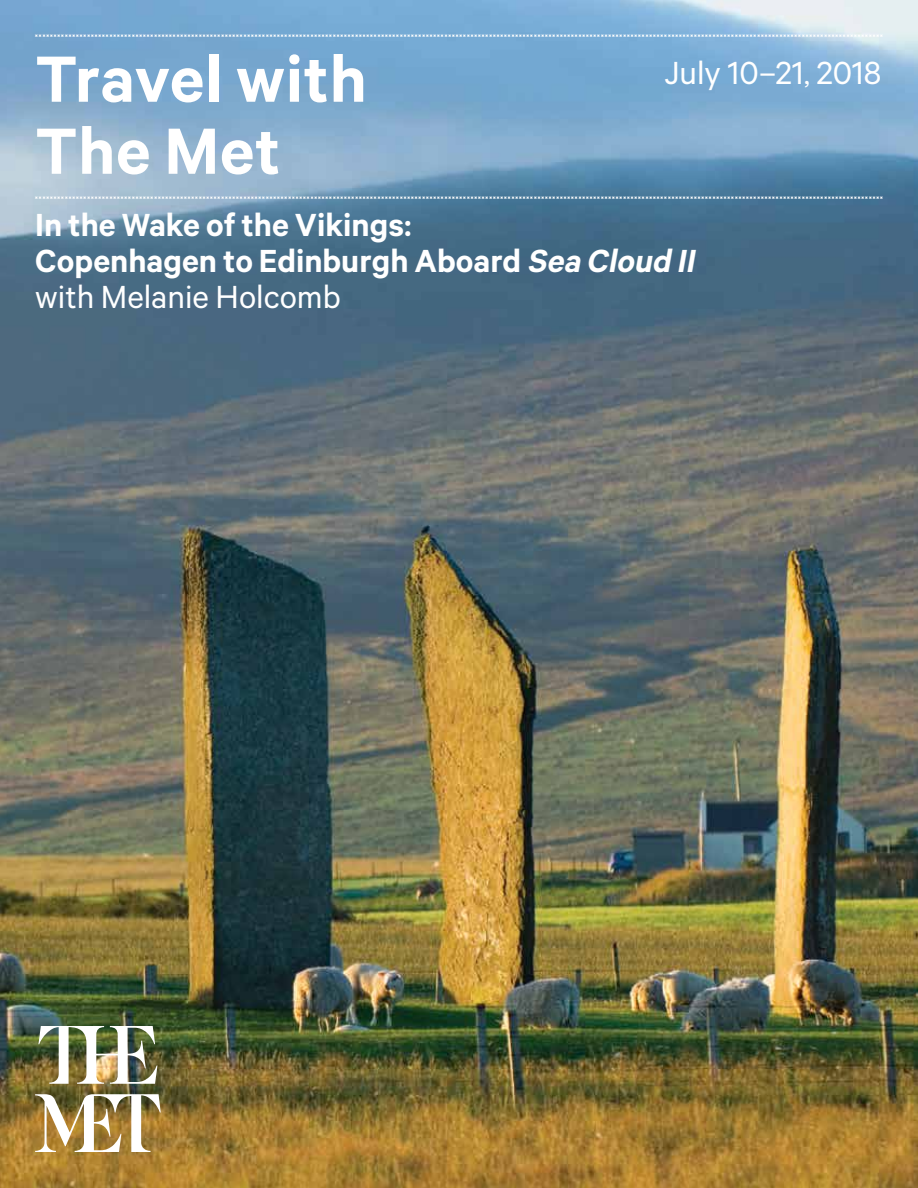
<style>
.page{position:relative;width:918px;height:1188px;background:#fff}
.page>*{position:absolute;margin:0;border:0;box-sizing:border-box;transform-origin:0 0}
.t1{font:600 73.5px/72px "The Met Sans";letter-spacing:.01em;color:#fff}
.t2{font:600 36px/36px "The Met Sans";color:#fff}
.t3{font:36px "The Met Sans";color:#fff}
.s1{font-style:italic}
.s2{font-weight:400}
</style>
<div class="page">
<img style="left:0;top:0;width:918px;height:1188px">
<img style="left:35px;top:1094px;width:126px;height:58px">
<img style="left:38px;top:1026px;width:119px;height:58px">
<svg style="left:35px;top:35px;width:848px;height:2px;background:#82b1d7"></svg>
<svg style="left:35px;top:196px;width:848px;height:3px;background:#648eab"></svg>
<h1 class="t1" style="left:35px;top:41px;width:333px">Travel with<br>The Met</h1>
<p class="t3" style="left:665px;top:52px;width:218px">July 10–21, 2018</p>
<p class="t2" style="left:35px;top:205px;width:668px">In the Wake of the Vikings:<br>Copenhagen to Edinburgh Aboard <span class="s1">Sea Cloud II </span><span class="s2">with Melanie Holcomb</span></p>
</div>
